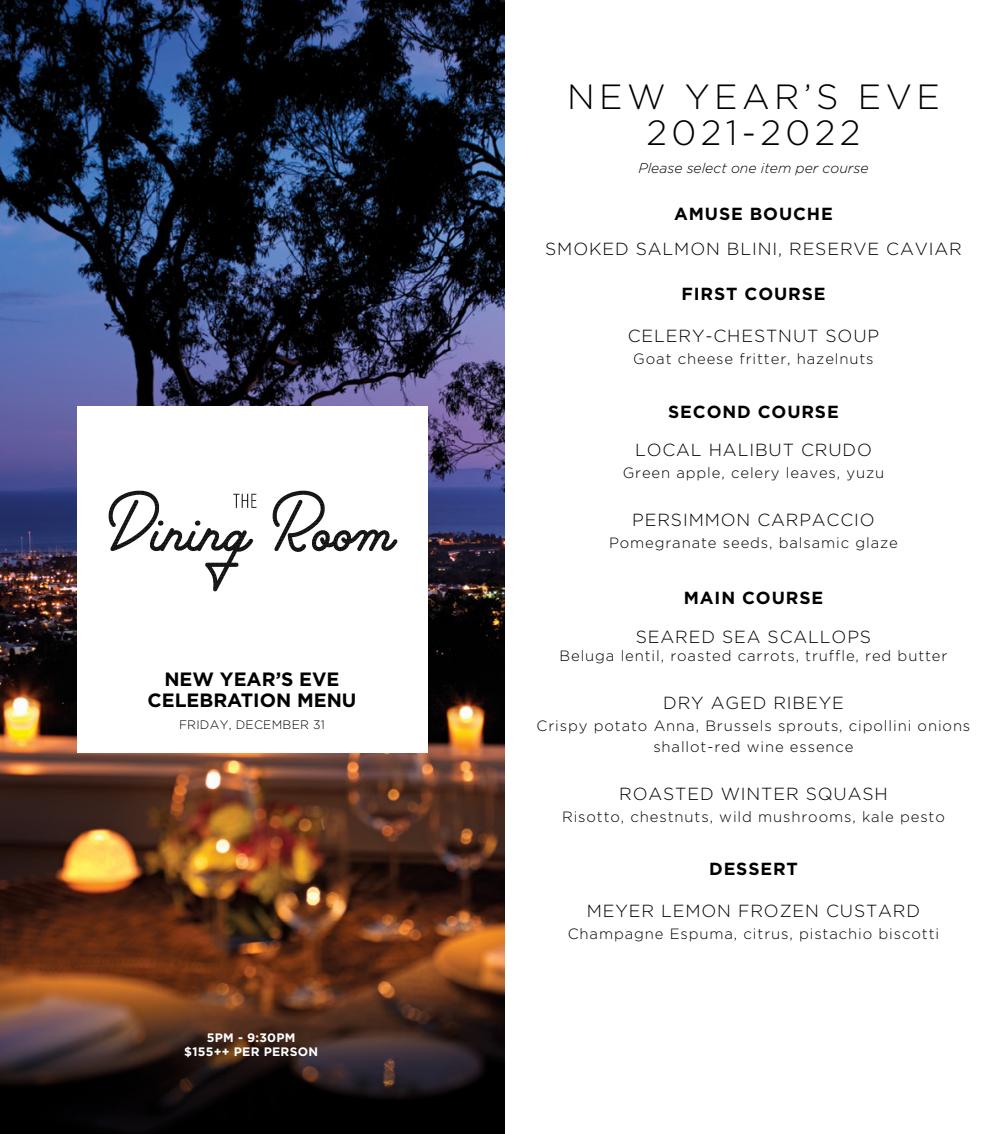
<style>
.page{position:relative;width:1008px;height:1134px;background:#fff}
.page>*{position:absolute;margin:0;border:0;box-sizing:border-box;transform-origin:0 0}
.ingredients{font:300 35px/36.2px "Gotham";letter-spacing:.125em;color:#000;text-align:center}
.Body_copy{font:700 19.25px/21px "Gotham";color:#000;text-align:center}
.ingredients-2{font:300 17.5px/34.5px "Gotham";letter-spacing:.05em;color:#000;text-align:center}
.ingredients-3{font:700 17.5px "Gotham";letter-spacing:.05em;color:#000}
.ingredients-4{font:300 14.88px/21px "Gotham";letter-spacing:.06em;color:#000;text-align:center}
.ingredients-5{font:italic 300 14px "Gotham";color:#000}
.t1{font:700 12.25px/14.3px "Gotham";letter-spacing:.02em;color:#fff;text-align:center}
.Body_copy-2{font:300 12.25px "Gotham";letter-spacing:.02em;color:#000}
.s1{font-weight:700}
</style>
<div class="page">
<img style="left:1px;top:0;width:504px;height:1134px">
<svg style="left:0;top:1010px;width:504px;height:20px;background:#5b382b"></svg>
<div style="left:77px;top:406px;width:350px;height:346px;background:#fff"></div>
<svg style="left:0;top:1030px;width:504px;height:104px;background:#1b1314"></svg>
<img style="left:108px;top:490px;width:290px;height:102px">
<p class="Body_copy" style="left:148px;top:668px;width:210px">NEW YEAR’S EVE<br>CELEBRATION MENU</p>
<p class="Body_copy-2" style="left:179px;top:716px;width:148px">FRIDAY, DECEMBER 31</p>
<p class="t1" style="left:184px;top:1030px;width:135px">5PM - 9:30PM $155++ PER PERSON</p>
<p class="ingredients" style="left:567px;top:77px;width:374px">NEW YEAR’S EVE<br>2021-2022</p>
<p class="ingredients-5" style="left:638px;top:160px;width:232px">Please select one item per course</p>
<p class="ingredients-2" style="left:545px;top:196px;width:418px"><span class="s1">AMUSE BOUCHE<br></span>SMOKED SALMON BLINI, RESERVE CAVIAR</p>
<p class="ingredients-3" style="left:681px;top:284px;width:146px">FIRST COURSE</p>
<p class="ingredients-2" style="left:628px;top:318px;width:253px">CELERY-CHESTNUT SOUP</p>
<p class="ingredients-4" style="left:633px;top:348px;width:242px">Goat cheese fritter, hazelnuts</p>
<p class="ingredients-2" style="left:635px;top:392px;width:238px;line-height:38px"><span class="s1">SECOND COURSE<br></span>LOCAL HALIBUT CRUDO</p>
<p class="ingredients-4" style="left:623px;top:462px;width:263px">Green apple, celery leaves, yuzu</p>
<p class="ingredients-2" style="left:632px;top:502px;width:244px">PERSIMMON CARPACCIO</p>
<p class="ingredients-4" style="left:609px;top:531px;width:290px">Pomegranate seeds, balsamic glaze</p>
<p class="ingredients-3" style="left:684px;top:588px;width:141px">MAIN COURSE</p>
<p class="ingredients-2" style="left:636px;top:619px;width:237px">SEARED SEA SCALLOPS</p>
<p class="ingredients-4" style="left:560px;top:645px;width:389px">Beluga lentil, roasted carrots, truffle, red butter</p>
<p class="ingredients-2" style="left:663px;top:685px;width:182px">DRY AGED RIBEYE</p>
<p class="ingredients-4" style="left:537px;top:715px;width:435px">Crispy potato Anna, Brussels sprouts, cipollini onions shallot-red wine essence</p>
<p class="ingredients-2" style="left:619px;top:776px;width:270px">ROASTED WINTER SQUASH</p>
<p class="ingredients-4" style="left:562px;top:806px;width:384px">Risotto, chestnuts, wild mushrooms, kale pesto</p>
<p class="ingredients-3" style="left:709px;top:858px;width:90px">DESSERT</p>
<p class="ingredients-2" style="left:587px;top:893px;width:335px">MEYER LEMON FROZEN CUSTARD</p>
<p class="ingredients-4" style="left:568px;top:922px;width:373px">Champagne Espuma, citrus, pistachio biscotti</p>
</div>
